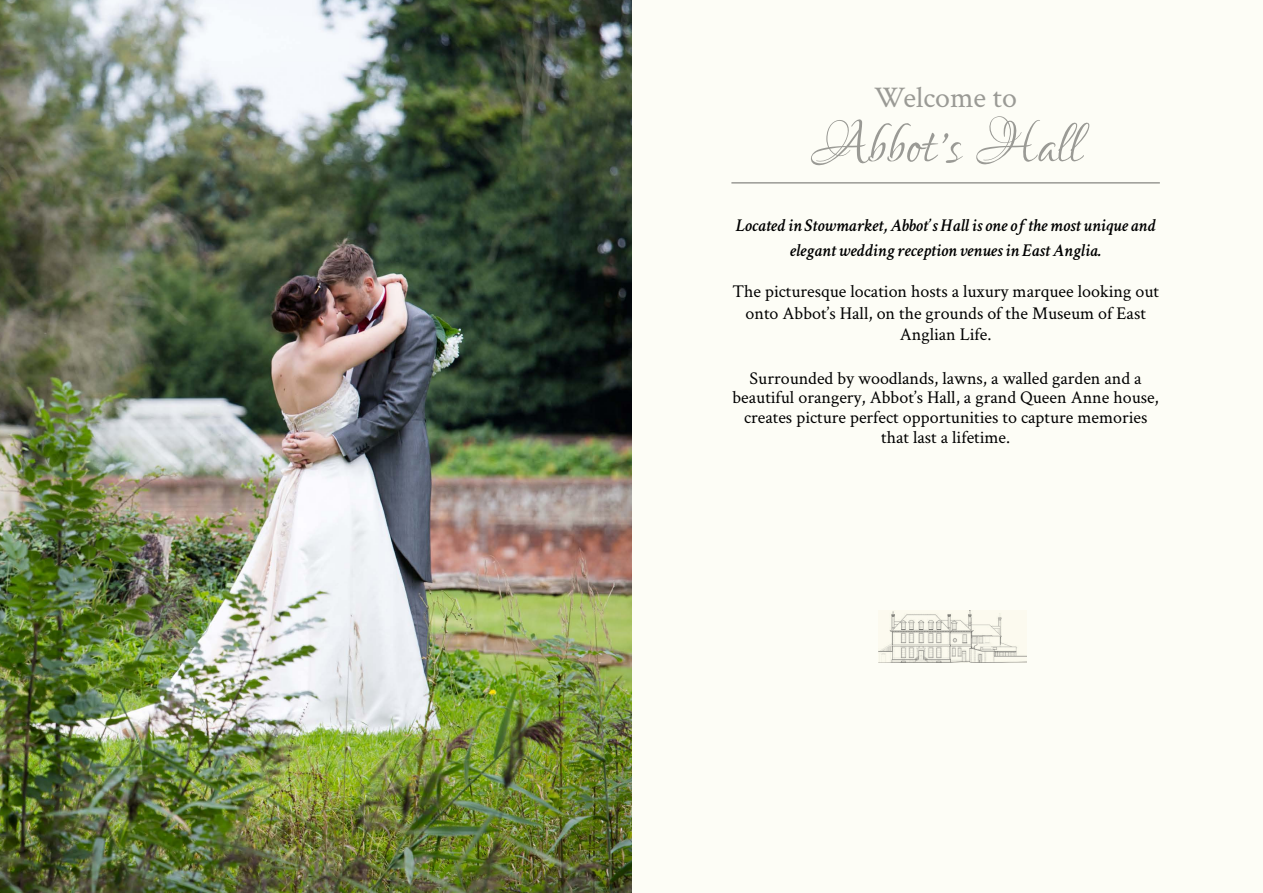
<style>
.page{position:relative;width:1263px;height:893px;background:#fdfdf6}
.page>*{position:absolute;margin:0;border:0;box-sizing:border-box;transform-origin:0 0}
.t1{font:73.5px "Lovers Quarrel";color:#9a9a95}
.t2{font:30px "Crimson Text";color:#9a9a95}
.t3{font:18px/19.8px "Crimson Text";color:#000;text-align:center}
.t4{font:italic 600 18px/25.2px "Crimson Text";color:#000;text-align:center}
</style>
<div class="page">
<img style="left:0;top:0;width:631px;height:893px">
<hr style="left:731px;top:182px;width:429px;height:2px;background:#9a9a95">
<img style="left:878px;top:610px;width:149px;height:52px">
<h2 class="t2" style="left:874px;top:77px;width:144px">Welcome to</h2>
<h1 class="t1" style="left:810px;top:108px;width:272px">Abbot’s Hall</h1>
<p class="t4" style="left:736px;top:211px;width:421px">Located in Stowmarket, Abbot’s Hall is one of the most unique and elegant wedding reception venues in East Anglia.</p>
<p class="t3" style="left:732px;top:280px;width:428px;line-height:21.6px">The picturesque location hosts a luxury marquee looking out onto Abbot’s Hall, on the grounds of the Museum of East<br>Anglian Life.</p>
<p class="t3" style="left:732px;top:367px;width:428px">Surrounded by woodlands, lawns, a walled garden and a beautiful orangery, Abbot’s Hall, a grand Queen Anne house, creates picture perfect opportunities to capture memories that last a lifetime.</p>
</div>
